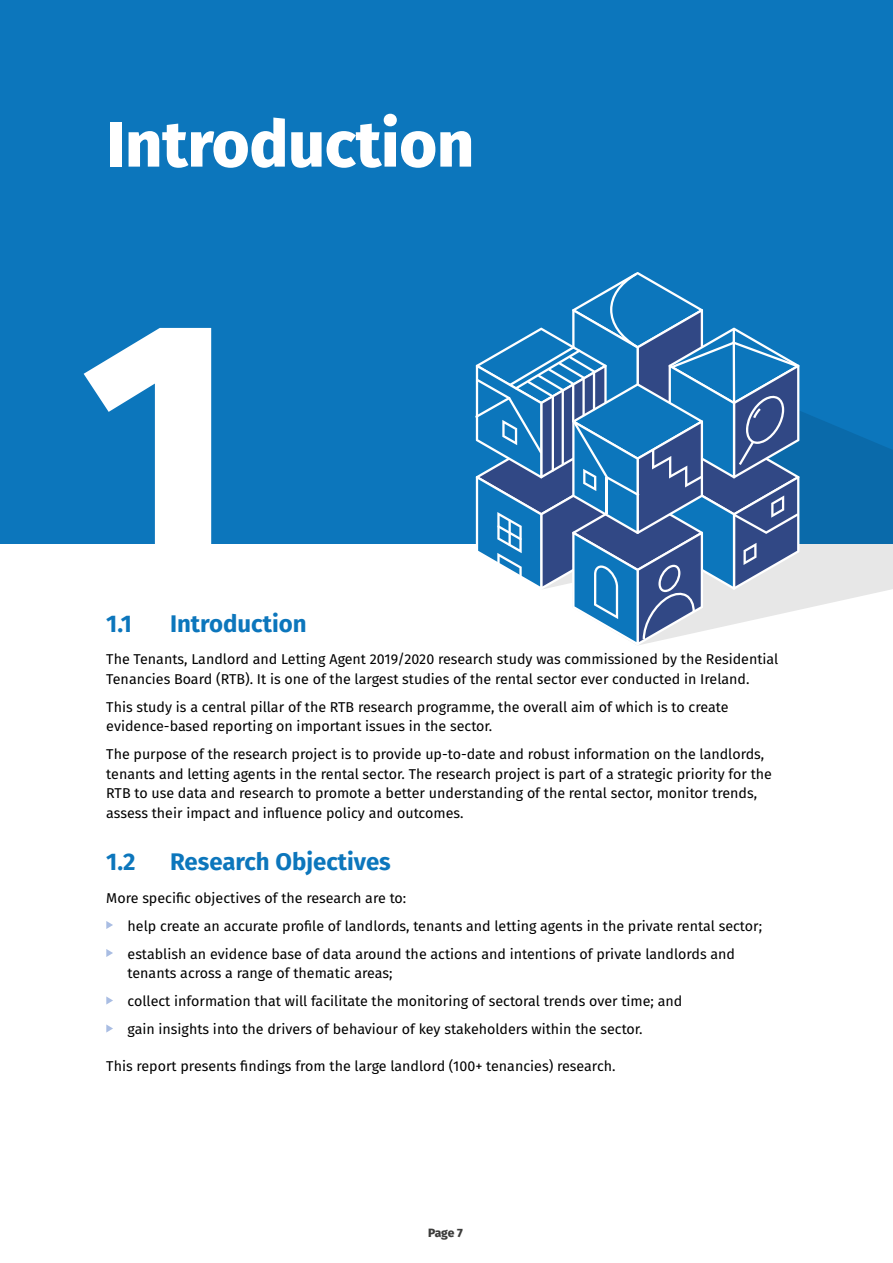
<style>
.page{position:relative;width:893px;height:1263px;background:#fff}
.page>*{position:absolute;margin:0;border:0;box-sizing:border-box;transform-origin:0 0}
.t1{font:800 64.5px "Fira Sans";color:#fff}
.t2{font:700 24px "Fira Sans";color:#0c76bc}
.t3{font:14.25px/19.5px "Fira Sans";color:#000}
.t4{font:800 12px "Fira Sans";color:#3c3c3b}
</style>
<div class="page">
<svg style="left:106px;top:921px;width:7px;height:8px"></svg>
<svg style="left:106px;top:949px;width:7px;height:8px"></svg>
<svg style="left:106px;top:996px;width:7px;height:8px"></svg>
<svg style="left:106px;top:1024px;width:7px;height:8px"></svg>
<div style="left:0;top:0;width:893px;height:543px;background:#0c76bc"></div>
<svg style="left:799px;top:365px;width:94px;height:245px"></svg>
<svg style="left:475px;top:272px;width:324px;height:373px"></svg>
<svg style="left:84px;top:328px;width:127px;height:216px"></svg>
<h1 class="t1" style="left:106px;top:88px;width:369px">Introduction</h1>
<h2 class="t2" style="left:106px;top:603px;width:27px">1.1</h2>
<h2 class="t2" style="left:170px;top:603px;width:138px">Introduction</h2>
<p class="t3" style="left:106px;top:649px;width:674px">The Tenants, Landlord and Letting Agent 2019/2020 research study was commissioned by the Residential<br>Tenancies Board (RTB). It is one of the largest studies of the rental sector ever conducted in Ireland.</p>
<p class="t3" style="left:106px;top:697px;width:624px">This study is a central pillar of the RTB research programme, the overall aim of which is to create evidence-based reporting on important issues in the sector.</p>
<p class="t3" style="left:106px;top:744px;width:667px">The purpose of the research project is to provide up-to-date and robust information on the landlords, tenants and letting agents in the rental sector. The research project is part of a strategic priority for the RTB to use data and research to promote a better understanding of the rental sector, monitor trends, assess their impact and influence policy and outcomes.</p>
<h2 class="t2" style="left:106px;top:842px;width:31px">1.2</h2>
<h2 class="t2" style="left:170px;top:842px;width:222px">Research Objectives</h2>
<p class="t3" style="left:128px;top:883px;width:636px;line-height:28px;text-indent:-21px">More specific objectives of the research are to:<br>help create an accurate profile of landlords, tenants and letting agents in the private rental sector; establish an evidence base of data around the actions and intentions of private landlords and</p>
<p class="t3" style="left:128px;top:959px;width:556px;line-height:28px">tenants across a range of thematic areas;<br>collect information that will facilitate the monitoring of sectoral trends over time; and gain insights into the drivers of behaviour of key stakeholders within the sector.</p>
<p class="t3" style="left:106px;top:1055px;width:511px">This report presents findings from the large landlord (100+ tenancies) research.</p>
<p class="t4" style="left:428px;top:1222px;width:36px">Page 7</p>
</div>
